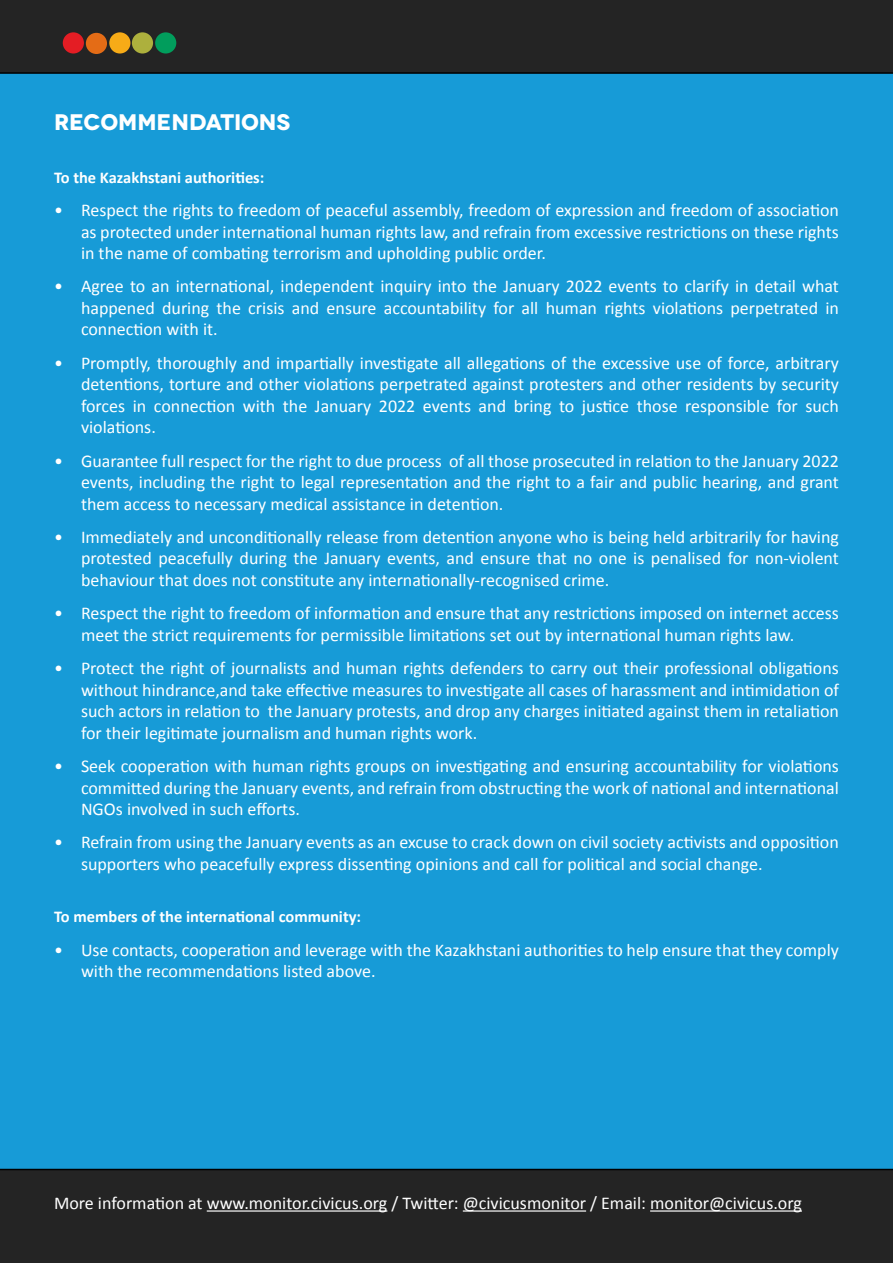
<style>
.page{position:relative;width:893px;height:1263px;background:#fff}
.page>*{position:absolute;margin:0;border:0;box-sizing:border-box;transform-origin:0 0}
.t1{font:700 22.5px "Novecentowide";letter-spacing:-.005em;color:#fff}
.t2{font:18px/21.5px "Calibri";color:#fff;text-align:justify}
.t3{font:700 16.5px "Calibri";color:#fff}
</style>
<div class="page">
<div style="left:0;top:0;width:893px;height:72px;background:#242424"></div>
<div style="left:63px;top:32px;width:21px;height:22px;background:#e41d24;border-radius:50%"></div>
<div style="left:86px;top:33px;width:21px;height:21px;background:#e46c16;border-radius:50%"></div>
<div style="left:109px;top:32px;width:21px;height:22px;background:#f7ab17;border-radius:50%"></div>
<div style="left:132px;top:32px;width:21px;height:22px;background:#adb03d;border-radius:50%"></div>
<div style="left:155px;top:32px;width:21px;height:22px;background:#019d5c;border-radius:50%"></div>
<div style="left:0;top:1168px;width:893px;height:95px;background:#242424"></div>
<hr style="left:207px;top:1210px;width:180px;height:1px;background:#fff">
<hr style="left:463px;top:1210px;width:123px;height:1px;background:#fff">
<hr style="left:650px;top:1210px;width:152px;height:1px;background:#fff">
<div style="left:0;top:72px;width:893px;height:1098px;background:#179bd7"></div>
<p class="t1" style="left:54px;top:108px;width:238px">RECOMMENDATIONS</p>
<p class="t3" style="left:54px;top:167px;width:212px">To the Kazakhstani authorities:</p>
<p class="t2" style="left:81px;top:199px;width:759px;text-indent:-27px">• Respect the rights to freedom of peaceful assembly, freedom of expression and freedom of association as protected under international human rights law, and refrain from excessive restrictions on these rights in the name of combating terrorism and upholding public order.</p>
<p class="t2" style="left:81px;top:276px;width:759px;text-indent:-27px">• Agree to an international, independent inquiry into the January 2022 events to clarify in detail what happened during the crisis and ensure accountability for all human rights violations perpetrated in connection with it.</p>
<p class="t2" style="left:81px;top:352px;width:759px;text-indent:-27px">• Promptly, thoroughly and impartially investigate all allegations of the excessive use of force, arbitrary detentions, torture and other violations perpetrated against protesters and other residents by security forces in connection with the January 2022 events and bring to justice those responsible for such violations.</p>
<p class="t2" style="left:81px;top:450px;width:759px;text-indent:-27px">• Guarantee full respect for the right to due process of all those prosecuted in relation to the January 2022 events, including the right to legal representation and the right to a fair and public hearing, and grant them access to necessary medical assistance in detention.</p>
<p class="t2" style="left:81px;top:526px;width:759px;text-indent:-27px">• Immediately and unconditionally release from detention anyone who is being held arbitrarily for having protested peacefully during the January events, and ensure that no one is penalised for non-violent behaviour that does not constitute any internationally-recognised crime.</p>
<p class="t2" style="left:81px;top:603px;width:759px;text-indent:-27px">• Respect the right to freedom of information and ensure that any restrictions imposed on internet access meet the strict requirements for permissible limitations set out by international human rights law.</p>
<p class="t2" style="left:81px;top:658px;width:759px;text-indent:-27px">• Protect the right of journalists and human rights defenders to carry out their professional obligations without hindrance,and take effective measures to investigate all cases of harassment and intimidation of such actors in relation to the January protests, and drop any charges initiated against them in retaliation for their legitimate journalism and human rights work.</p>
<p class="t2" style="left:81px;top:755px;width:759px;text-indent:-27px">• Seek cooperation with human rights groups on investigating and ensuring accountability for violations committed during the January events, and refrain from obstructing the work of national and international NGOs involved in such efforts.</p>
<p class="t2" style="left:81px;top:832px;width:759px;text-indent:-27px">• Refrain from using the January events as an excuse to crack down on civil society activists and opposition supporters who peacefully express dissenting opinions and call for political and social change.</p>
<p class="t3" style="left:54px;top:907px;width:309px">To members of the international community:</p>
<p class="t2" style="left:81px;top:939px;width:759px;text-indent:-27px">• Use contacts, cooperation and leverage with the Kazakhstani authorities to help ensure that they comply with the recommendations listed above.</p>
<p class="t2" style="left:54px;top:1192px;width:749px">More information at www.monitor.civicus.org / Twitter: @civicusmonitor / Email: monitor@civicus.org</p>
</div>
